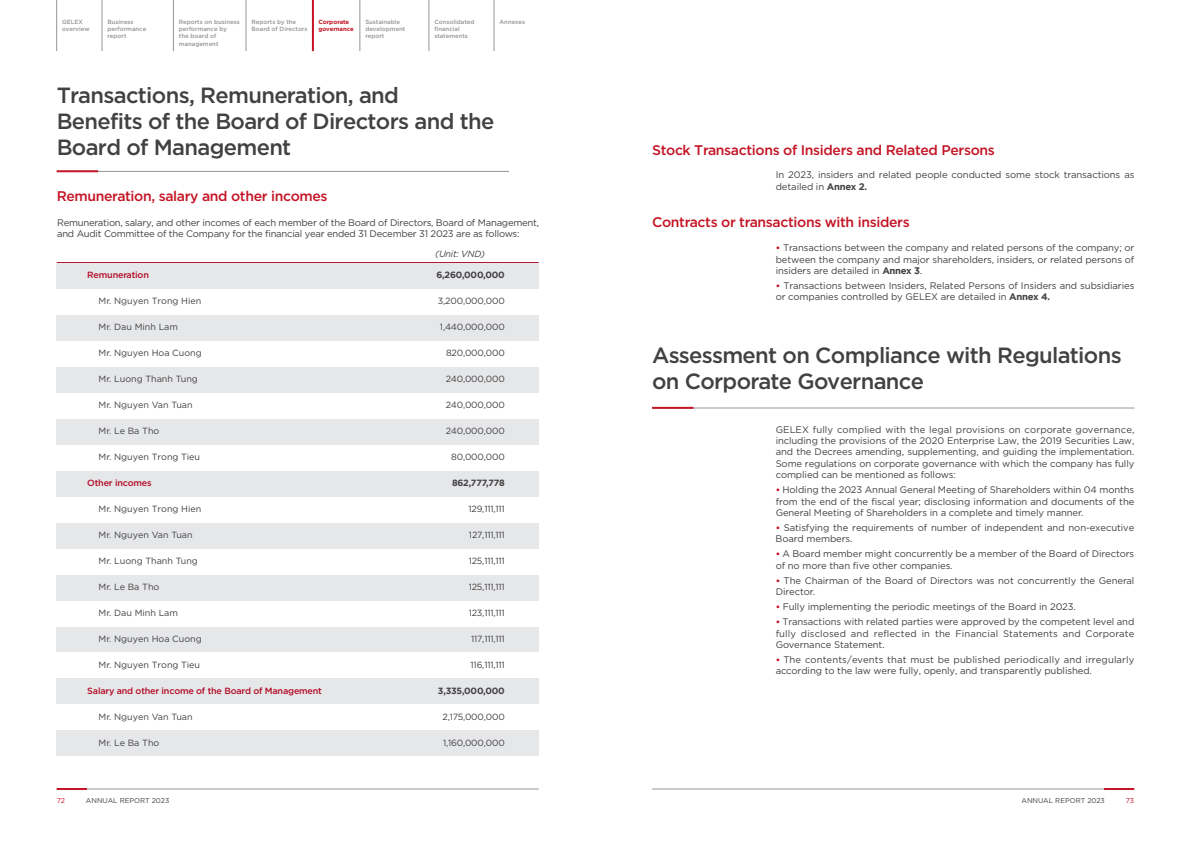
<style>
.page{position:relative;width:1191px;height:842px;background:#fff}
.page>*{position:absolute;margin:0;border:0;box-sizing:border-box;transform-origin:0 0}
.t1{font:22px/26.4px "SVN Gotham";letter-spacing:-.03em;color:#414042}
.t2{font:14px "SVN Gotham";letter-spacing:-.025em;color:#c41425}
.t3{font:9.5px/11.4px "SVN Gotham";letter-spacing:-.01em;color:#414042}
.t4{font:9px "SVN Gotham";color:#414042}
.t5{font:9px "SVN Gotham";letter-spacing:-.02em;color:#414042}
.t6{font:9px "SVN Gotham";letter-spacing:-.02em;color:#b10d28}
.t7{font:700 9px "SVN Gotham";letter-spacing:-.02em;color:#414042}
.t8{font:italic 9px "SVN Gotham";letter-spacing:-.02em;color:#414042}
.t9{font:7px "SVN Gotham";color:#414042}
.t10{font:7px "SVN Gotham";color:#c41425}
.t11{font:6px/7.2px "SVN Gotham";color:#939598}
.t12{font:700 6px/7.2px "SVN Gotham";color:#c41425}
.s1{font-weight:700}
.s2{font-weight:700;font-size:9px;color:#c41425}
</style>
<div class="page">
<hr style="left:57px;top:789px;width:482px;height:1px;background:#939598">
<hr style="left:57px;top:788px;width:30px;height:2px;background:#c41425">
<hr style="left:57px;top:171px;width:452px;height:1px;background:#939598">
<hr style="left:57px;top:170px;width:41px;height:2px;background:#c41425">
<hr style="left:57px;top:262px;width:482px;height:1px;background:#b10d28">
<div style="left:57px;top:263px;width:482px;height:26px;background:#e6e7e8"></div>
<div style="left:57px;top:315px;width:482px;height:26px;background:#e6e7e8"></div>
<div style="left:57px;top:367px;width:482px;height:26px;background:#e6e7e8"></div>
<div style="left:57px;top:419px;width:482px;height:26px;background:#e6e7e8"></div>
<div style="left:57px;top:471px;width:482px;height:26px;background:#e6e7e8"></div>
<div style="left:57px;top:523px;width:482px;height:26px;background:#e6e7e8"></div>
<div style="left:57px;top:575px;width:482px;height:26px;background:#e6e7e8"></div>
<div style="left:57px;top:626px;width:482px;height:26px;background:#e6e7e8"></div>
<div style="left:57px;top:678px;width:482px;height:26px;background:#e6e7e8"></div>
<div style="left:57px;top:730px;width:482px;height:26px;background:#e6e7e8"></div>
<hr style="left:652px;top:789px;width:482px;height:1px;background:#939598">
<hr style="left:1104px;top:788px;width:30px;height:2px;background:#c41425">
<hr style="left:652px;top:408px;width:482px;height:1px;background:#939598">
<hr style="left:652px;top:407px;width:41px;height:2px;background:#c41425">
<hr style="left:56px;top:0;width:1px;height:51px;background:#939598">
<hr style="left:102px;top:0;width:1px;height:51px;background:#939598">
<hr style="left:173px;top:0;width:1px;height:51px;background:#939598">
<hr style="left:246px;top:0;width:1px;height:51px;background:#939598">
<hr style="left:312px;top:0;width:2px;height:51px;background:#c41425">
<hr style="left:360px;top:0;width:1px;height:51px;background:#939598">
<hr style="left:429px;top:0;width:1px;height:51px;background:#939598">
<hr style="left:494px;top:0;width:1px;height:51px;background:#939598">
<p class="t11" style="left:62px;top:18px;width:29px">GELEX overview</p>
<p class="t11" style="left:107px;top:18px;width:40px">Business performance report</p>
<p class="t11" style="left:179px;top:18px;width:62px">Reports on business performance by<br>the board of management</p>
<p class="t11" style="left:251px;top:18px;width:57px">Reports by the<br>Board of Directors</p>
<p class="t12" style="left:318px;top:18px;width:37px">Corporate governance</p>
<p class="t11" style="left:365px;top:18px;width:41px">Sustainable development report</p>
<p class="t11" style="left:434px;top:18px;width:42px">Consolidated financial statements</p>
<p class="t11" style="left:499px;top:18px;width:27px">Annexes</p>
<h1 class="t1" style="left:57px;top:80px;width:439px">Transactions, Remuneration, and<br>Benefits of the Board of Directors and the<br>Board of Management</h1>
<h2 class="t2" style="left:57px;top:185px;width:272px">Remuneration, salary and other incomes</h2>
<p class="t3" style="left:57px;top:216px;width:483px">Remuneration, salary, and other incomes of each member of the Board of Directors, Board of Management, and Audit Committee of the Company for the financial year ended 31 December 31 2023 are as follows:</p>
<p class="t6" style="left:87px;top:268px;width:63px">Remuneration</p>
<p class="t4" style="left:99px;top:294px;width:104px">Mr. Nguyen Trong Hien</p>
<p class="t4" style="left:99px;top:320px;width:81px">Mr. Dau Minh Lam</p>
<p class="t4" style="left:99px;top:346px;width:105px">Mr. Nguyen Hoa Cuong</p>
<p class="t4" style="left:99px;top:372px;width:101px">Mr. Luong Thanh Tung</p>
<p class="t4" style="left:99px;top:398px;width:96px">Mr. Nguyen Van Tuan</p>
<p class="t4" style="left:99px;top:424px;width:62px">Mr. Le Ba Tho</p>
<p class="t4" style="left:99px;top:450px;width:103px">Mr. Nguyen Trong Tieu</p>
<p class="t6" style="left:87px;top:476px;width:66px">Other incomes</p>
<p class="t4" style="left:99px;top:502px;width:104px">Mr. Nguyen Trong Hien</p>
<p class="t4" style="left:99px;top:528px;width:96px">Mr. Nguyen Van Tuan</p>
<p class="t4" style="left:99px;top:554px;width:101px">Mr. Luong Thanh Tung</p>
<p class="t4" style="left:99px;top:580px;width:62px">Mr. Le Ba Tho</p>
<p class="t4" style="left:99px;top:606px;width:81px">Mr. Dau Minh Lam</p>
<p class="t4" style="left:99px;top:632px;width:105px">Mr. Nguyen Hoa Cuong</p>
<p class="t4" style="left:99px;top:658px;width:103px">Mr. Nguyen Trong Tieu</p>
<p class="t6" style="left:87px;top:684px;width:236px">Salary and other income of the Board of Management</p>
<p class="t4" style="left:99px;top:710px;width:96px">Mr. Nguyen Van Tuan</p>
<p class="t4" style="left:99px;top:736px;width:62px">Mr. Le Ba Tho</p>
<p class="t10" style="left:57px;top:796px;width:10px">72</p>
<p class="t9" style="left:86px;top:796px;width:85px">ANNUAL REPORT 2023</p>
<p class="t8" style="left:435px;top:247px;width:51px">(Unit: VND)</p>
<p class="t7" style="left:436px;top:268px;width:70px">6,260,000,000</p>
<p class="t5" style="left:438px;top:294px;width:68px">3,200,000,000</p>
<p class="t5" style="left:440px;top:320px;width:66px">1,440,000,000</p>
<p class="t5" style="left:446px;top:346px;width:60px">820,000,000</p>
<p class="t5" style="left:446px;top:372px;width:60px">240,000,000</p>
<p class="t5" style="left:446px;top:398px;width:60px">240,000,000</p>
<p class="t5" style="left:446px;top:424px;width:60px">240,000,000</p>
<p class="t4" style="left:451px;top:450px;width:55px">80,000,000</p>
<p class="t7" style="left:452px;top:476px;width:54px">862,777,778</p>
<p class="t5" style="left:468px;top:502px;width:38px">129,111,111</p>
<p class="t5" style="left:469px;top:528px;width:37px">127,111,111</p>
<p class="t5" style="left:469px;top:554px;width:38px">125,111,111</p>
<p class="t5" style="left:469px;top:580px;width:38px">125,111,111</p>
<p class="t5" style="left:469px;top:606px;width:38px">123,111,111</p>
<p class="t5" style="left:471px;top:632px;width:35px">117,111,111</p>
<p class="t5" style="left:470px;top:658px;width:36px">116,111,111</p>
<p class="t7" style="left:438px;top:684px;width:68px">3,335,000,000</p>
<p class="t5" style="left:442px;top:710px;width:64px">2,175,000,000</p>
<p class="t5" style="left:443px;top:736px;width:63px">1,160,000,000</p>
<h2 class="t2" style="left:652px;top:139px;width:344px">Stock Transactions of Insiders and Related Persons</h2>
<p class="t3" style="left:775px;top:169px;width:360px">In 2023, insiders and related people conducted some stock transactions as detailed in <span class="s1">Annex 2.</span></p>
<h2 class="t2" style="left:652px;top:211px;width:259px">Contracts or transactions with insiders</h2>
<p class="t3" style="left:775px;top:241px;width:360px;text-align:justify"><span class="s2">•</span> Transactions between the company and related persons of the company; or between the company and major shareholders, insiders, or related persons of insiders are detailed in <span class="s1">Annex 3</span>.</p>
<p class="t3" style="left:775px;top:279px;width:360px"><span class="s2">•</span> Transactions between Insiders, Related Persons of Insiders and subsidiaries or companies controlled by GELEX are detailed in <span class="s1">Annex 4.</span></p>
<h1 class="t1" style="left:652px;top:340px;width:471px">Assessment on Compliance with Regulations on Corporate Governance</h1>
<p class="t3" style="left:775px;top:423px;width:360px;text-align:justify">GELEX fully complied with the legal provisions on corporate governance, including the provisions of the 2020 Enterprise Law, the 2019 Securities Law, and the Decrees amending, supplementing, and guiding the implementation.<br>Some regulations on corporate governance with which the company has fully complied can be mentioned as follows:</p>
<p class="t3" style="left:775px;top:483px;width:360px;text-align:justify"><span class="s2">•</span> Holding the 2023 Annual General Meeting of Shareholders within 04 months from the end of the fiscal year; disclosing information and documents of the General Meeting of Shareholders in a complete and timely manner.</p>
<p class="t3" style="left:775px;top:521px;width:360px"><span class="s2">•</span> Satisfying the requirements of number of independent and non-executive<br>Board members.</p>
<p class="t3" style="left:775px;top:548px;width:360px"><span class="s2">•</span> A Board member might concurrently be a member of the Board of Directors of no more than five other companies.</p>
<p class="t3" style="left:775px;top:574px;width:360px"><span class="s2">•</span> The Chairman of the Board of Directors was not concurrently the General<br>Director.</p>
<p class="t3" style="left:775px;top:600px;width:302px"><span class="s2">•</span> Fully implementing the periodic meetings of the Board in 2023.</p>
<p class="t3" style="left:775px;top:615px;width:360px;text-align:justify"><span class="s2">•</span> Transactions with related parties were approved by the competent level and fully disclosed and reflected in the Financial Statements and Corporate Governance Statement.</p>
<p class="t3" style="left:775px;top:653px;width:360px"><span class="s2">•</span> The contents/events that must be published periodically and irregularly according to the law were fully, openly, and transparently published.</p>
<p class="t9" style="left:1021px;top:796px;width:85px">ANNUAL REPORT 2023</p>
<p class="t10" style="left:1126px;top:796px;width:10px">73</p>
</div>
